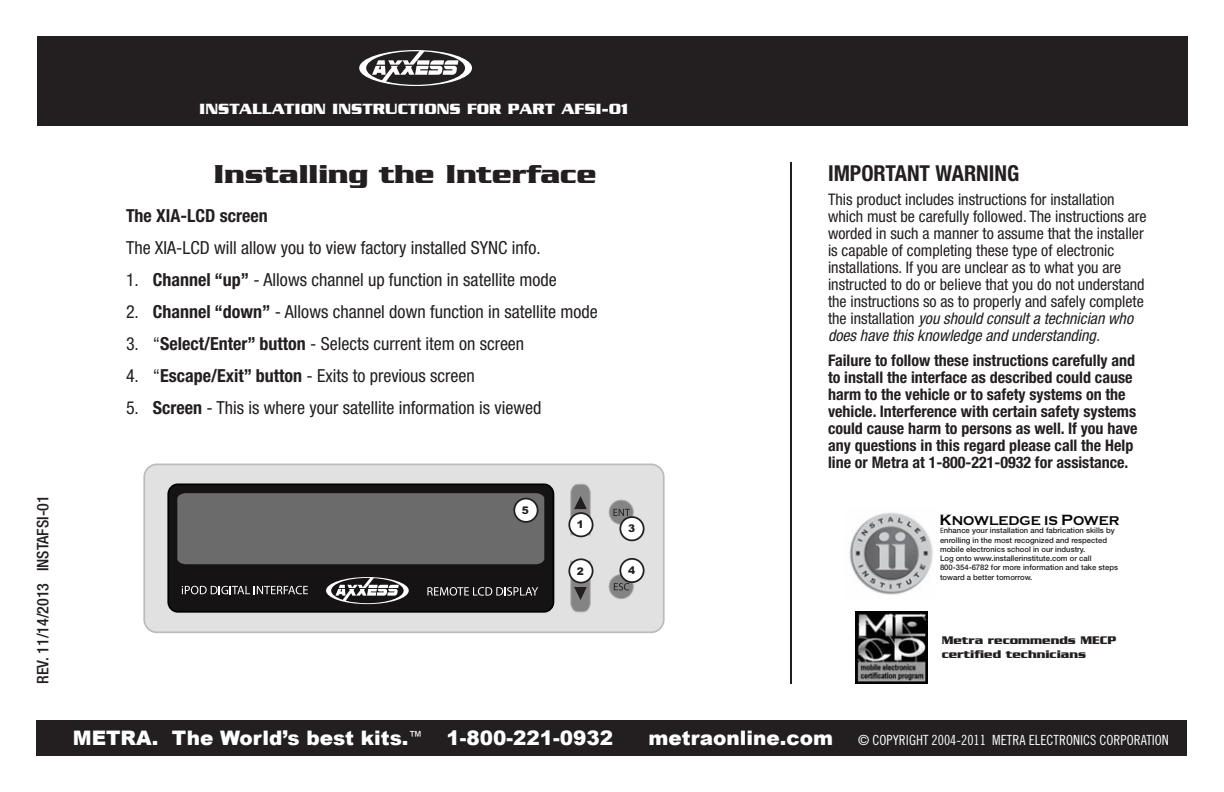
<style>
.page{position:relative;width:1224px;height:792px;background:#fff}
.page>*{position:absolute;margin:0;border:0;box-sizing:border-box;transform-origin:0 0}
.t1{font:700 28px "Serpentine";color:#231f20}
.t2{font:700 condensed 22px "Helvetica Neue";color:#231f20}
.t3{font:900 20px "Arial";color:#fff}
.t4{font:condensed 18px "Helvetica Neue";color:#231f20}
.t5{font:700 condensed 18px "Helvetica Neue";color:#231f20}
.t6{font:condensed 16px/17px "Helvetica Neue";color:#231f20}
.t7{font:700 condensed 16px/17px "Helvetica Neue";color:#231f20}
.t8{font:700 16px "Serpentine";color:#fff}
.t9{font:500 condensed 16px "Helvetica Neue";color:#231f20}
.t10{font:14px "Trade Gothic Cond Eighteen";color:#fff}
.t11{font:700 13.2px "Copperplate Gothic";color:#050504}
.t12{font:700 12px/14.4px "Serpentine";color:#231f20}
.t13{font:900 10.6px "Arial";color:#231f20}
.t14{font:500 7.6px/9.2px "Helvetica Neue";color:#231f20}
.s1{font-weight:700}
.s2{font-style:italic}
.s3{font-size:15.4px}
.s4{font-family:"Myriad";font-weight:400}
.s5{font-family:"Arial";font-weight:900;font-size:20px}
</style>
<div class="page">
<div style="left:37px;top:36px;width:1150px;height:90px;background:#231f20"></div>
<div style="left:36px;top:720px;width:1151px;height:36px;background:#231f20"></div>
<hr style="left:790px;top:162px;width:2px;height:522px;background:#231f20">
<img style="left:849px;top:512px;width:84px;height:83px">
<img style="left:855px;top:612px;width:72px;height:72px">
<svg style="left:359px;top:50px;width:113px;height:36px"></svg>
<div style="left:144px;top:464px;width:520px;height:168px;background:#e0e1e0;border-radius:13px"></div>
<div style="left:143px;top:464px;width:522px;height:169px;border:2px solid #bbbcbb;border-radius:13px"></div>
<div style="left:168px;top:484px;width:385px;height:128px;background:#151314;border-radius:10px"></div>
<div style="left:167px;top:483px;width:387px;height:130px;border:2px solid #000;border-radius:10px"></div>
<div style="left:177px;top:493px;width:367px;height:71px;background:#6b6b6b"></div>
<svg style="left:326px;top:577px;width:83px;height:27px"></svg>
<svg style="left:182px;top:586px;width:126px;height:8px"></svg>
<svg style="left:570px;top:483px;width:21px;height:53px"></svg>
<svg style="left:570px;top:560px;width:21px;height:53px"></svg>
<div style="left:609px;top:500px;width:24px;height:24px;background:#848484;border-radius:50%"></div>
<div style="left:609px;top:500px;width:25px;height:25px;border:1px solid #adaeae;border-radius:50%"></div>
<svg style="left:609px;top:574px;width:24px;height:25px"></svg>
<div style="left:609px;top:574px;width:25px;height:25px;border:1px solid #adaeae;border-radius:50%"></div>
<svg style="left:613px;top:509px;width:17px;height:7px"></svg>
<svg style="left:614px;top:583px;width:15px;height:7px"></svg>
<div style="left:569px;top:513px;width:24px;height:23px;background:#fff;border-radius:50%"></div>
<div style="left:568px;top:512px;width:25px;height:25px;border:2px solid #231f20;border-radius:50%"></div>
<div style="left:569px;top:559px;width:24px;height:24px;background:#fff;border-radius:50%"></div>
<div style="left:568px;top:558px;width:25px;height:25px;border:2px solid #231f20;border-radius:50%"></div>
<div style="left:620px;top:517px;width:24px;height:23px;background:#fff;border-radius:50%"></div>
<div style="left:619px;top:516px;width:26px;height:25px;border:2px solid #231f20;border-radius:50%"></div>
<div style="left:620px;top:559px;width:24px;height:23px;background:#fff;border-radius:50%"></div>
<div style="left:619px;top:558px;width:26px;height:25px;border:2px solid #231f20;border-radius:50%"></div>
<div style="left:514px;top:499px;width:24px;height:23px;background:#fff;border-radius:50%"></div>
<div style="left:513px;top:498px;width:25px;height:25px;border:2px solid #231f20;border-radius:50%"></div>
<svg style="left:427px;top:587px;width:111px;height:9px"></svg>
<p class="t9" style="left:33px;top:684px;width:190px;rotate:-90deg">REV. 11/14/2013 INSTAFSI-01</p>
<p class="t8" style="left:199px;top:100px;width:431px">INSTALLATION INSTRUCTIONS FOR PART AFSI-01</p>
<h1 class="t1" style="left:214px;top:158px;width:384px">Installing the Interface</h1>
<p class="t5" style="left:126px;top:205px;width:143px">The XIA-LCD screen</p>
<p class="t4" style="left:126px;top:237px;width:416px">The XIA-LCD will allow you to view factory installed SYNC info.</p>
<p class="t4" style="left:126px;top:269px;width:432px">1. <span class="s1">Channel “up”</span> - Allows channel up function in satellite mode</p>
<p class="t4" style="left:126px;top:301px;width:473px">2. <span class="s1">Channel “down”</span> - Allows channel down function in satellite mode</p>
<p class="t4" style="left:126px;top:333px;width:400px">3. “<span class="s1">Select/Enter” button</span> - Selects current item on screen</p>
<p class="t4" style="left:126px;top:365px;width:350px">4. “<span class="s1">Escape/Exit” button</span> - Exits to previous screen</p>
<p class="t4" style="left:126px;top:397px;width:417px">5. <span class="s1">Screen</span> - This is where your satellite information is viewed</p>
<p class="t13" style="left:522px;top:504px;width:9px">5</p>
<p class="t13" style="left:577px;top:519px;width:9px">1</p>
<p class="t13" style="left:577px;top:565px;width:9px">2</p>
<p class="t13" style="left:628px;top:523px;width:9px">3</p>
<p class="t13" style="left:628px;top:564px;width:9px">4</p>
<h2 class="t2" style="left:828px;top:159px;width:193px">IMPORTANT WARNING</h2>
<p class="t6" style="left:828px;top:191px;width:320px">This product includes instructions for installation which must be carefully followed. The instructions are worded in such a manner to assume that the installer is capable of completing these type of electronic installations. If you are unclear as to what you are instructed to do or believe that you do not understand the instructions so as to properly and safely complete the installation <span class="s2">you should consult a technician who does have this knowledge and understanding.</span></p>
<p class="t7" style="left:828px;top:351px;width:311px">Failure to follow these instructions carefully and to install the interface as described could cause harm to the vehicle or to safety systems on the vehicle. Interference with certain safety systems could cause harm to persons as well. If you have any questions in this regard please call the Help line or Metra at 1-800-221-0932 for assistance.</p>
<p class="t11" style="left:939px;top:514px;width:182px"><span class="s3">K</span>NOWLEDGE IS <span class="s3">P</span>OWER</p>
<p class="t14" style="left:940px;top:526px;width:180px"><span class="s4">E</span>nhance your installation and fabrication skills by enrolling in the most recognized and respected mobile electronics school in our industry.<br>Log onto www.installerinstitute.com or call 800-354-6782 for more information and take steps toward a better tomorrow.</p>
<p class="t12" style="left:942px;top:632px;width:176px">Metra recommends MECP certified technicians</p>
<p class="t3" style="left:73px;top:727px;width:542px">METRA. The World’s best kits.<sup>™</sup> 1-800-221-0932</p>
<p class="t10" style="left:648px;top:732px;width:522px"><span class="s5">metraonline.com</span> © COPYRIGHT 2004-2011 METRA ELECTRONICS CORPORATION</p>
</div>
